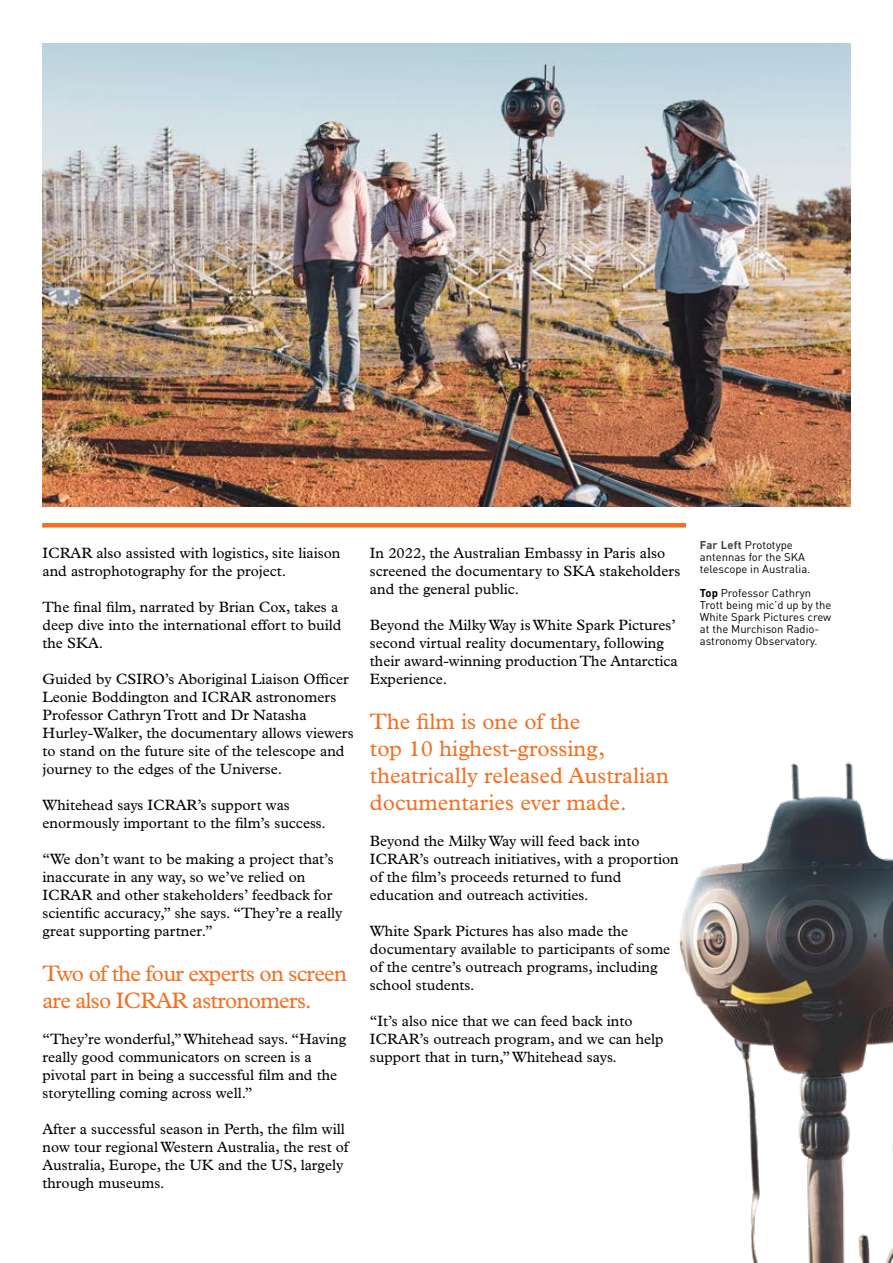
<style>
.page{position:relative;width:893px;height:1263px;background:#fff}
.page>*{position:absolute;margin:0;border:0;box-sizing:border-box;transform-origin:0 0}
.t1{font:22.5px/27px "Plantin";color:#f36f21}
.t2{font:22.5px/27px "Plantin";letter-spacing:-.03em;color:#f36f21}
.t3{font:15px/18px "Plantin";color:#000}
.t4{font:11.25px/12px "DIN";color:#000}
.s1{font-weight:700;color:#414042}
.s2{font-weight:700}
</style>
<div class="page">
<img style="left:679px;top:762px;width:214px;height:501px">
<hr style="left:42px;top:523px;width:644px;height:4px;background:#f36f21">
<img style="left:43px;top:43px;width:807px;height:463px">
<p class="t3" style="left:43px;top:544px;width:300px">ICRAR also assisted with logistics, site liaison and astrophotography for the project.</p>
<p class="t3" style="left:43px;top:598px;width:300px">The final film, narrated by Brian Cox, takes a deep dive into the international effort to build the SKA.</p>
<p class="t3" style="left:43px;top:670px;width:313px">Guided by CSIRO’s Aboriginal Liaison Officer Leonie Boddington and ICRAR astronomers Professor Cathryn Trott and Dr Natasha Hurley-Walker, the documentary allows viewers to stand on the future site of the telescope and journey to the edges of the Universe.</p>
<p class="t3" style="left:43px;top:796px;width:285px">Whitehead says ICRAR’s support was enormously important to the film’s success.</p>
<p class="t3" style="left:43px;top:850px;width:301px">“We don’t want to be making a project that’s inaccurate in any way, so we’ve relied on ICRAR and other stakeholders’ feedback for scientific accuracy,” she says. “They’re a really great supporting partner.”</p>
<h1 class="t2" style="left:43px;top:960px;width:306px">Two of the four experts on screen are also ICRAR astronomers.</h1>
<p class="t3" style="left:43px;top:1030px;width:305px">“They’re wonderful,” Whitehead says. “Having really good communicators on screen is a pivotal part in being a successful film and the storytelling coming across well.”</p>
<p class="t3" style="left:43px;top:1120px;width:308px">After a successful season in Perth, the film will now tour regional Western Australia, the rest of Australia, Europe, the UK and the US, largely through museums.</p>
<p class="t3" style="left:370px;top:544px;width:312px">In 2022, the Australian Embassy in Paris also screened the documentary to SKA stakeholders and the general public.</p>
<p class="t3" style="left:370px;top:616px;width:309px">Beyond the Milky Way is White Spark Pictures’ second virtual reality documentary, following their award-winning production The Antarctica Experience.</p>
<h1 class="t1" style="left:370px;top:708px;width:300px">The film is one of the<br>top 10 highest-grossing, theatrically released Australian documentaries ever made.</h1>
<p class="t3" style="left:370px;top:832px;width:310px">Beyond the Milky Way will feed back into ICRAR’s outreach initiatives, with a proportion of the film’s proceeds returned to fund education and outreach activities.</p>
<p class="t3" style="left:370px;top:922px;width:302px">White Spark Pictures has also made the documentary available to participants of some of the centre’s outreach programs, including school students.</p>
<p class="t3" style="left:370px;top:1012px;width:295px">“It’s also nice that we can feed back into<br>ICRAR’s outreach program, and we can help support that in turn,” Whitehead says.</p>
<p class="t4" style="left:700px;top:539px;width:112px"><span class="s1">Far Left</span> Prototype antennas for the SKA telescope in Australia.</p>
<p class="t4" style="left:700px;top:587px;width:133px"><span class="s2">Top</span> Professor Cathryn<br>Trott being mic’d up by the<br>White Spark Pictures crew at the Murchison Radio&shy;astronomy Observatory.</p>
</div>
